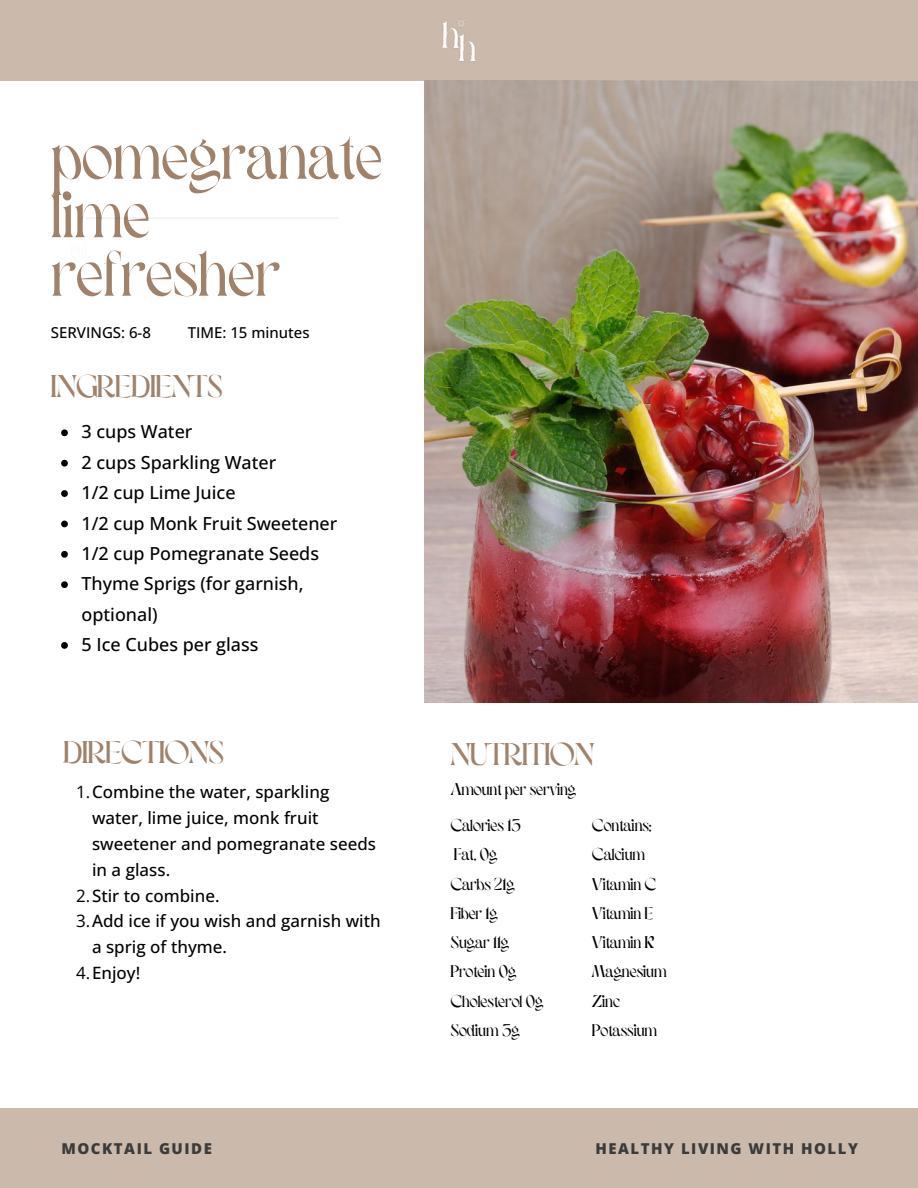
<style>
.page{position:relative;width:918px;height:1188px;background:#fff}
.page>*{position:absolute;margin:0;border:0;box-sizing:border-box;transform-origin:0 0}
.t1{font:300 66px/58.5px "Clever";color:#a0816a}
.t2{font:300 31.5px "Clever";color:#a0816a}
.t3{font:500 18px/30.3px "Open Sans";color:#000}
.t4{font:500 16.95px "Open Sans";color:#000}
.t5{font:300 16.95px/29.2px "Clever";color:#000}
.t6{font:800 15px "Open Sans";letter-spacing:.1em;color:#3b3b3b}
.t7{font:500 15px "Open Sans";color:#000}
.s1{font-weight:400}
</style>
<div class="page">
<hr style="left:85px;top:217px;width:254px;height:2px;background:#000">
<svg style="left:61px;top:429px;width:7px;height:7px"></svg>
<svg style="left:61px;top:460px;width:7px;height:7px"></svg>
<svg style="left:61px;top:490px;width:7px;height:7px"></svg>
<svg style="left:61px;top:521px;width:7px;height:6px"></svg>
<svg style="left:61px;top:551px;width:7px;height:7px"></svg>
<svg style="left:61px;top:581px;width:7px;height:7px"></svg>
<svg style="left:61px;top:642px;width:7px;height:7px"></svg>
<div style="left:0;top:0;width:918px;height:81px;background:#cbb9ab"></div>
<img style="left:424px;top:18px;width:75px;height:63px">
<div style="left:0;top:1108px;width:917px;height:80px;background:#cbb9ab"></div>
<img style="left:424px;top:81px;width:494px;height:622px">
<h1 class="t1" style="left:51px;top:131px;width:333px">pomegranate lime refresher</h1>
<p class="t7" style="left:51px;top:322px;width:102px">SERVINGS: 6-8</p>
<p class="t7" style="left:188px;top:322px;width:123px">TIME: 15 minutes</p>
<h2 class="t2" style="left:51px;top:372px;width:173px">INGREDIENTS</h2>
<p class="t3" style="left:82px;top:416px;width:257px">3 cups Water<br>2 cups Sparkling Water<br>1/2 cup Lime Juice<br>1/2 cup Monk Fruit Sweetener<br>1/2 cup Pomegranate Seeds<br>Thyme Sprigs (for garnish, optional)<br>5 Ice Cubes per glass</p>
<h2 class="t2" style="left:63px;top:739px;width:163px">DIRECTIONS</h2>
<p class="t4" style="left:76px;top:780px;width:255px"><span class="s1">1.</span>Combine the water, sparkling</p>
<p class="t4" style="left:92px;top:806px;width:228px">water, lime juice, monk fruit</p>
<p class="t4" style="left:92px;top:832px;width:286px">sweetener and pomegranate seeds</p>
<p class="t4" style="left:92px;top:858px;width:80px">in a glass.</p>
<p class="t4" style="left:76px;top:883px;width:145px"><span class="s1">2.</span>Stir to combine.</p>
<p class="t4" style="left:76px;top:909px;width:306px"><span class="s1">3.</span>Add ice if you wish and garnish with</p>
<p class="t4" style="left:92px;top:935px;width:137px">a sprig of thyme.</p>
<p class="t4" style="left:76px;top:961px;width:66px"><span class="s1">4.</span>Enjoy!</p>
<h2 class="t2" style="left:451px;top:741px;width:145px">NUTRITION</h2>
<p class="t5" style="left:451px;top:772px;width:127px;line-height:36.5px">Amount per serving<br>Calories 13</p>
<p class="t5" style="left:451px;top:841px;width:94px">Fat. 0g<br>Carbs 21g<br>Fiber 1g<br>Sugar 11g<br>Protein 0g<br>Cholesterol 0g<br>Sodium 3g</p>
<p class="t5" style="left:592px;top:812px;width:76px">Contains:<br>Calcium<br>Vitamin C<br>Vitamin E<br>Vitamin K<br>Magnesium<br>Zinc<br>Potassium</p>
<p class="t6" style="left:61px;top:1138px;width:152px">MOCKTAIL GUIDE</p>
<p class="t6" style="left:596px;top:1138px;width:264px">HEALTHY LIVING WITH HOLLY</p>
</div>
